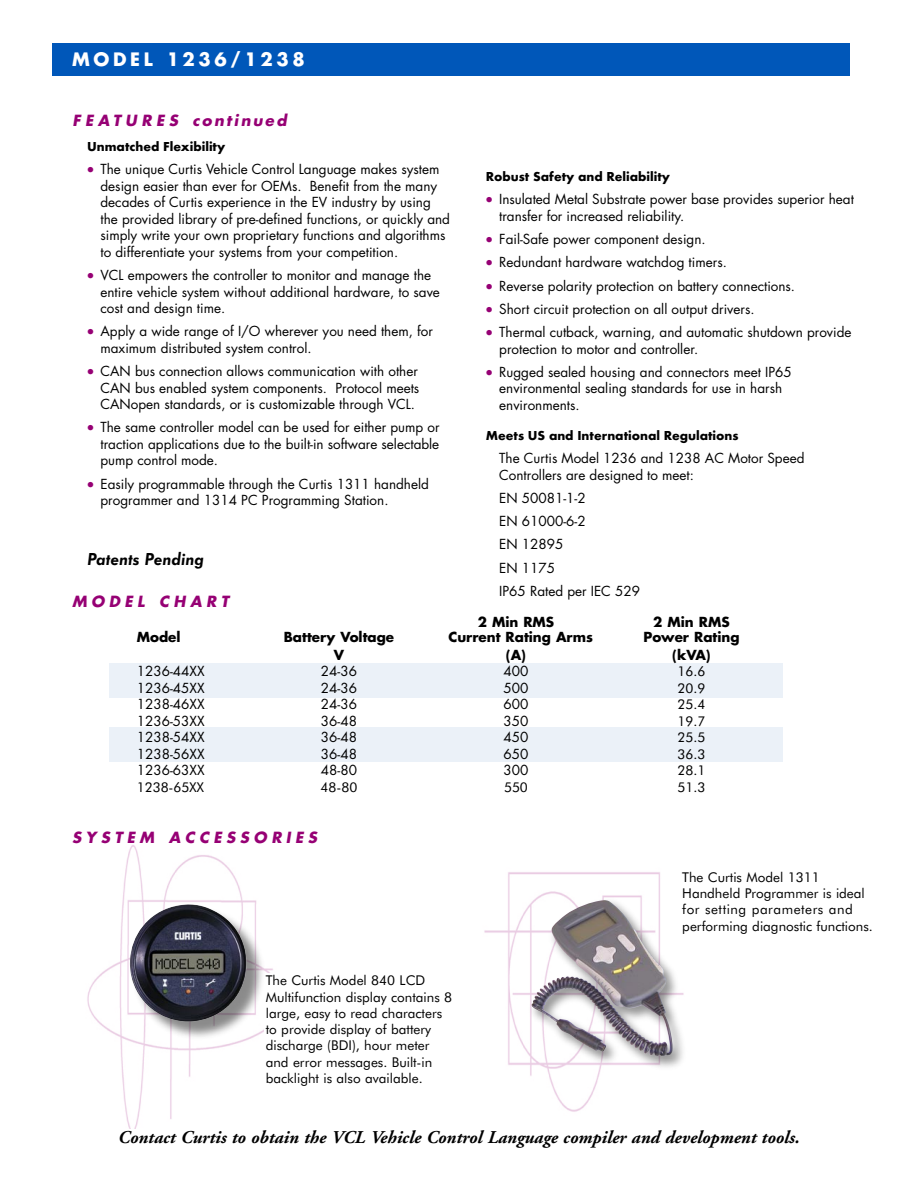
<style>
.page{position:relative;width:918px;height:1188px;background:#fff}
.page>*{position:absolute;margin:0;border:0;box-sizing:border-box;transform-origin:0 0}
.t1{font:italic 700 18px "Adobe Garamond";color:#000}
.t2{font:700 18px "Futura";letter-spacing:.2em;color:#fff}
.PG_1_SUBHEADS{font:italic 600 18px "Futura T";color:#000}
.Subheads{font:italic 700 15px "Futura";letter-spacing:.295em;color:#960074}
.Headers{font:italic 700 15px "Futura";letter-spacing:.15em;color:#960074}
.PG_1_TEXT{font:13.5px/16.5px "Futura";color:#000}
.t3{font:13.5px/16.2px "Futura BT";color:#000}
.PG_1_SUBHEADS-2{font:700 13.5px "Futura T";color:#000}
.t4{font:700 13.5px "Futura";color:#000}
.s1{color:#960074}
</style>
<div class="page">
<div style="left:110px;top:728px;width:673px;height:34px;background:#ebf1f8"></div>
<div style="left:110px;top:663px;width:673px;height:35px;background:#ebf1f8"></div>
<img style="left:484px;top:872px;width:176px;height:240px">
<img style="left:87px;top:845px;width:186px;height:284px">
<div style="left:52px;top:44px;width:798px;height:32px;background:#0057b9"></div>
<div style="left:264px;top:974px;width:193px;height:124px;background:#fff"></div>
<div style="left:131px;top:905px;width:136px;height:137px;background:#000;opacity:.46"></div>
<img style="left:122px;top:904px;width:133px;height:119px">
<div style="left:528px;top:896px;width:160px;height:175px;background:#000;opacity:.42"></div>
<img style="left:531px;top:975px;width:132px;height:79px">
<p class="t2" style="left:72px;top:47px;width:234px">MODEL 1236/1238</p>
<p class="Headers" style="left:73px;top:110px;width:216px">FEATURES continued</p>
<p class="PG_1_SUBHEADS-2" style="left:87px;top:139px;width:140px">Unmatched Flexibility</p>
<p class="PG_1_TEXT" style="left:100px;top:161px;width:351px;text-indent:-14px"><span class="s1">•</span> The unique Curtis Vehicle Control Language makes system design easier than ever for OEMs. Benefit from the many decades of Curtis experience in the EV industry by using the provided library of pre-defined functions, or quickly and simply write your own proprietary functions and algorithms to differentiate your systems from your competition.</p>
<p class="PG_1_TEXT" style="left:100px;top:267px;width:341px;text-indent:-14px"><span class="s1">•</span> VCL empowers the controller to monitor and manage the entire vehicle system without additional hardware, to save cost and design time.</p>
<p class="PG_1_TEXT" style="left:100px;top:323px;width:334px;text-indent:-14px"><span class="s1">•</span> Apply a wide range of I/O wherever you need them, for maximum distributed system control.</p>
<p class="PG_1_TEXT" style="left:100px;top:363px;width:320px;text-align:justify;text-indent:-14px"><span class="s1">•</span> CAN bus connection allows communication with other CAN bus enabled system components. Protocol meets CANopen standards, or is customizable through VCL.</p>
<p class="PG_1_TEXT" style="left:100px;top:419px;width:341px;text-align:justify;text-indent:-14px"><span class="s1">•</span> The same controller model can be used for either pump or traction applications due to the built-in software selectable pump control mode.</p>
<p class="PG_1_TEXT" style="left:100px;top:475px;width:330px;text-indent:-14px"><span class="s1">•</span> Easily programmable through the Curtis 1311 handheld programmer and 1314 PC Programming Station.</p>
<p class="PG_1_SUBHEADS" style="left:87px;top:549px;width:118px">Patents Pending</p>
<p class="Subheads" style="left:72px;top:590px;width:158px">MODEL CHART</p>
<p class="PG_1_SUBHEADS-2" style="left:486px;top:169px;width:186px">Robust Safety and Reliability</p>
<p class="PG_1_TEXT" style="left:499px;top:191px;width:356px;text-indent:-14px"><span class="s1">•</span> Insulated Metal Substrate power base provides superior heat transfer for increased reliability.</p>
<p class="PG_1_TEXT" style="left:486px;top:231px;width:221px"><span class="s1">•</span> Fail-Safe power component design.</p>
<p class="PG_1_TEXT" style="left:486px;top:254px;width:243px"><span class="s1">•</span> Redundant hardware watchdog timers.</p>
<p class="PG_1_TEXT" style="left:486px;top:277px;width:311px"><span class="s1">•</span> Reverse polarity protection on battery connections.</p>
<p class="PG_1_TEXT" style="left:486px;top:300px;width:270px"><span class="s1">•</span> Short circuit protection on all output drivers.</p>
<p class="PG_1_TEXT" style="left:499px;top:324px;width:354px;text-indent:-14px"><span class="s1">•</span> Thermal cutback, warning, and automatic shutdown provide protection to motor and controller.</p>
<p class="PG_1_TEXT" style="left:499px;top:363px;width:294px;text-indent:-14px"><span class="s1">•</span> Rugged sealed housing and connectors meet IP65 environmental sealing standards for use in harsh environments.</p>
<p class="PG_1_SUBHEADS-2" style="left:486px;top:427px;width:254px">Meets US and International Regulations</p>
<p class="PG_1_TEXT" style="left:499px;top:450px;width:307px">The Curtis Model 1236 and 1238 AC Motor Speed<br>Controllers are designed to meet:</p>
<p class="PG_1_TEXT" style="left:499px;top:489px;width:88px">EN 50081-1-2</p>
<p class="PG_1_TEXT" style="left:499px;top:513px;width:88px">EN 61000-6-2</p>
<p class="PG_1_TEXT" style="left:499px;top:536px;width:66px">EN 12895</p>
<p class="PG_1_TEXT" style="left:499px;top:559px;width:57px">EN 1175</p>
<p class="PG_1_TEXT" style="left:499px;top:582px;width:142px">IP65 Rated per IEC 529</p>
<p class="t4" style="left:478px;top:613px;width:78px">2 Min RMS</p>
<p class="t4" style="left:653px;top:613px;width:78px">2 Min RMS</p>
<p class="t4" style="left:137px;top:628px;width:45px">Model</p>
<p class="t4" style="left:284px;top:628px;width:112px">Battery Voltage</p>
<p class="t4" style="left:449px;top:628px;width:146px">Current Rating Arms</p>
<p class="t4" style="left:643px;top:628px;width:98px">Power Rating</p>
<p class="t4" style="left:334px;top:646px;width:12px">V</p>
<p class="t4" style="left:506px;top:646px;width:22px">(A)</p>
<p class="t4" style="left:672px;top:646px;width:40px">(kVA)</p>
<p class="PG_1_TEXT" style="left:137px;top:663px;width:69px">1236-44XX</p>
<p class="PG_1_TEXT" style="left:321px;top:663px;width:38px">24-36</p>
<p class="PG_1_TEXT" style="left:504px;top:663px;width:26px">400</p>
<p class="t3" style="left:678px;top:663px;width:29px">16.6</p>
<p class="PG_1_TEXT" style="left:137px;top:680px;width:69px">1236-45XX</p>
<p class="PG_1_TEXT" style="left:321px;top:680px;width:38px">24-36</p>
<p class="PG_1_TEXT" style="left:504px;top:680px;width:26px">500</p>
<p class="t3" style="left:678px;top:680px;width:29px">20.9</p>
<p class="PG_1_TEXT" style="left:137px;top:696px;width:69px">1238-46XX</p>
<p class="PG_1_TEXT" style="left:321px;top:696px;width:38px">24-36</p>
<p class="PG_1_TEXT" style="left:504px;top:696px;width:26px">600</p>
<p class="t3" style="left:678px;top:696px;width:29px">25.4</p>
<p class="PG_1_TEXT" style="left:137px;top:713px;width:69px">1236-53XX</p>
<p class="PG_1_TEXT" style="left:321px;top:713px;width:38px">36-48</p>
<p class="PG_1_TEXT" style="left:504px;top:713px;width:26px">350</p>
<p class="t3" style="left:678px;top:713px;width:29px">19.7</p>
<p class="PG_1_TEXT" style="left:137px;top:729px;width:69px">1238-54XX</p>
<p class="PG_1_TEXT" style="left:321px;top:729px;width:38px">36-48</p>
<p class="PG_1_TEXT" style="left:504px;top:729px;width:26px">450</p>
<p class="t3" style="left:678px;top:729px;width:29px">25.5</p>
<p class="PG_1_TEXT" style="left:137px;top:746px;width:69px">1238-56XX</p>
<p class="PG_1_TEXT" style="left:321px;top:746px;width:38px">36-48</p>
<p class="PG_1_TEXT" style="left:504px;top:746px;width:26px">650</p>
<p class="t3" style="left:678px;top:746px;width:29px">36.3</p>
<p class="PG_1_TEXT" style="left:137px;top:762px;width:69px">1236-63XX</p>
<p class="PG_1_TEXT" style="left:321px;top:762px;width:38px">48-80</p>
<p class="PG_1_TEXT" style="left:504px;top:762px;width:26px">300</p>
<p class="t3" style="left:678px;top:762px;width:29px">28.1</p>
<p class="t3" style="left:137px;top:779px;width:69px">1238-65XX</p>
<p class="t3" style="left:321px;top:779px;width:38px">48-80</p>
<p class="t3" style="left:504px;top:779px;width:25px">550</p>
<p class="t3" style="left:678px;top:779px;width:29px">51.3</p>
<p class="Subheads" style="left:72px;top:827px;width:247px">SYSTEM ACCESSORIES</p>
<p class="t3" style="left:266px;top:972px;width:188px">The Curtis Model 840 LCD<br>Multifunction display contains 8 large, easy to read characters to provide display of battery discharge (BDI), hour meter and error messages. Built-in backlight is also available.</p>
<p class="t3" style="left:682px;top:869px;width:192px">The Curtis Model 1311<br>Handheld Programmer is ideal for setting parameters and performing diagnostic functions.</p>
<p class="t1" style="left:118px;top:1128px;width:683px">Contact Curtis to obtain the VCL Vehicle Control Language compiler and development tools.</p>
</div>
